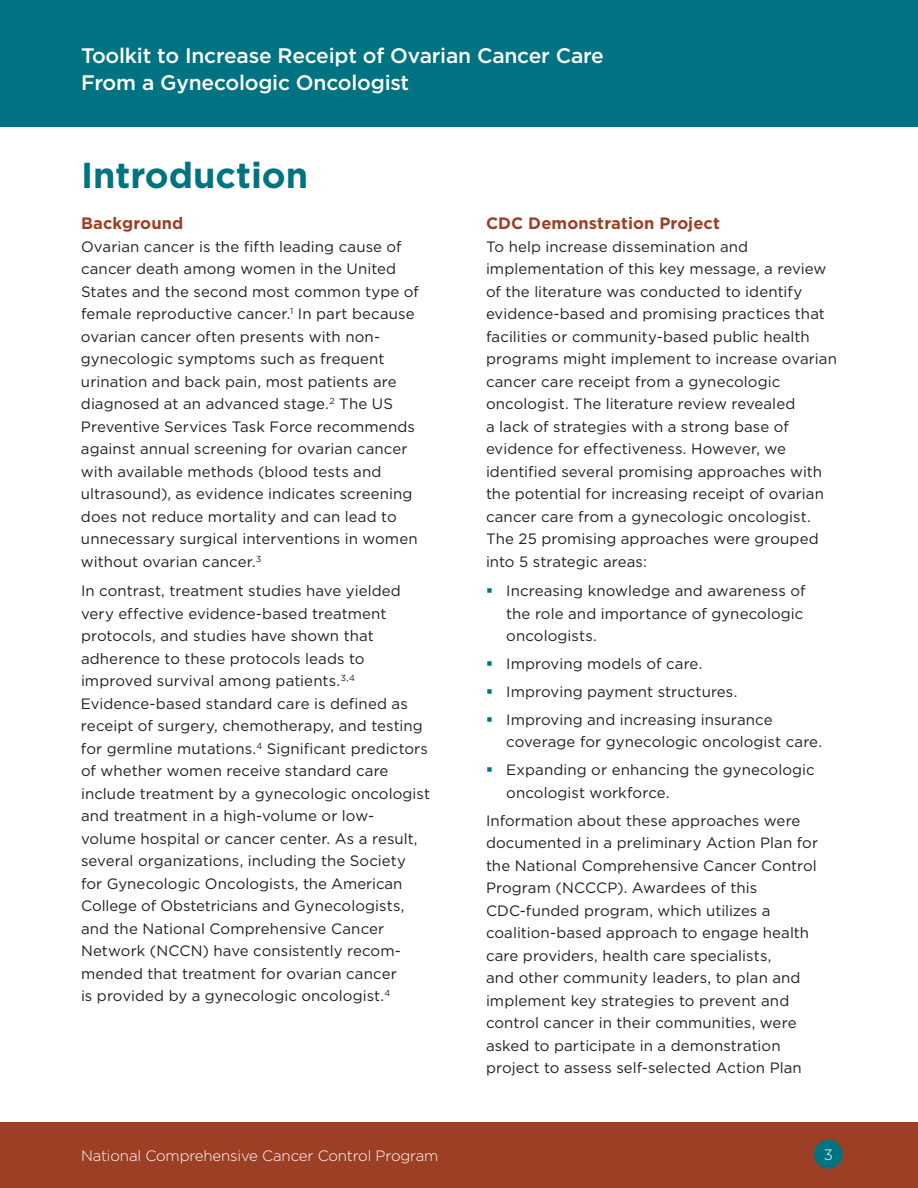
<style>
.page{position:relative;width:918px;height:1188px;background:#fff}
.page>*{position:absolute;margin:0;border:0;box-sizing:border-box;transform-origin:0 0}
.t1{font:700 36px "Gotham";color:#007383}
.t2{font:500 21px/27px "Gotham";letter-spacing:-.01em;color:#fff}
.t3{font:700 16.5px "Gotham";letter-spacing:.005em;color:#9d3f25}
.t4{font:15px/22.5px "Gotham";letter-spacing:.005em;color:#231f20}
.t5{font:300 15px "Gotham";letter-spacing:-.01em;color:#fff}
</style>
<div class="page">
<div style="left:0;top:0;width:918px;height:127px;background:#007383"></div>
<div style="left:0;top:1122px;width:918px;height:66px;background:#9d3f25"></div>
<div style="left:814px;top:1140px;width:29px;height:29px;background:#007383;border-radius:50%"></div>
<h2 class="t2" style="left:81px;top:41px;width:524px">Toolkit to Increase Receipt of Ovarian Cancer Care<br>From a Gynecologic Oncologist</h2>
<h2 class="t1" style="left:81px;top:154px;width:229px">Introduction</h2>
<h3 class="t3" style="left:81px;top:214px;width:104px">Background</h3>
<p class="t4" style="left:81px;top:235px;width:339px">Ovarian cancer is the fifth leading cause of cancer death among women in the United States and the second most common type of female reproductive cancer.<sup>1</sup> In part because ovarian cancer often presents with non&shy;gynecologic symptoms such as frequent urination and back pain, most patients are diagnosed at an advanced stage.<sup>2</sup> The US Preventive Services Task Force recommends against annual screening for ovarian cancer with available methods (blood tests and ultrasound), as evidence indicates screening does not reduce mortality and can lead to unnecessary surgical interventions in women without ovarian cancer.<sup>3</sup></p>
<p class="t4" style="left:81px;top:579px;width:351px">In contrast, treatment studies have yielded very effective evidence-based treatment protocols, and studies have shown that adherence to these protocols leads to improved survival among patients.<sup>3,4<br></sup>Evidence-based standard care is defined as receipt of surgery, chemotherapy, and testing for germline mutations.<sup>4</sup> Significant predictors of whether women receive standard care include treatment by a gynecologic oncologist and treatment in a high-volume or low&shy;volume hospital or cancer center. As a result, several organizations, including the Society for Gynecologic Oncologists, the American College of Obstetricians and Gynecologists, and the National Comprehensive Cancer Network (NCCN) have consistently recom&shy;mended that treatment for ovarian cancer<br>is provided by a gynecologic oncologist.<sup>4</sup></p>
<p class="t5" style="left:81px;top:1147px;width:359px">National Comprehensive Cancer Control Program</p>
<h3 class="t3" style="left:486px;top:214px;width:236px">CDC Demonstration Project</h3>
<p class="t4" style="left:486px;top:235px;width:353px">To help increase dissemination and implementation of this key message, a review of the literature was conducted to identify evidence-based and promising practices that facilities or community-based public health programs might implement to increase ovarian cancer care receipt from a gynecologic oncologist. The literature review revealed<br>a lack of strategies with a strong base of evidence for effectiveness. However, we identified several promising approaches with the potential for increasing receipt of ovarian cancer care from a gynecologic oncologist.<br>The 25 promising approaches were grouped into 5 strategic areas:</p>
<p class="t4" style="left:506px;top:579px;width:301px">Increasing knowledge and awareness of the role and importance of gynecologic oncologists.</p>
<p class="t4" style="left:506px;top:652px;width:198px">Improving models of care.</p>
<p class="t4" style="left:506px;top:680px;width:233px">Improving payment structures.</p>
<p class="t4" style="left:506px;top:708px;width:317px">Improving and increasing insurance coverage for gynecologic oncologist care.</p>
<p class="t4" style="left:506px;top:758px;width:310px">Expanding or enhancing the gynecologic oncologist workforce.</p>
<p class="t4" style="left:486px;top:809px;width:334px">Information about these approaches were documented in a preliminary Action Plan for the National Comprehensive Cancer Control Program (NCCCP). Awardees of this CDC-funded program, which utilizes a coalition-based approach to engage health care providers, health care specialists,<br>and other community leaders, to plan and implement key strategies to prevent and control cancer in their communities, were asked to participate in a demonstration project to assess self-selected Action Plan</p>
<p class="t5" style="left:824px;top:1145px;width:11px">3</p>
</div>
